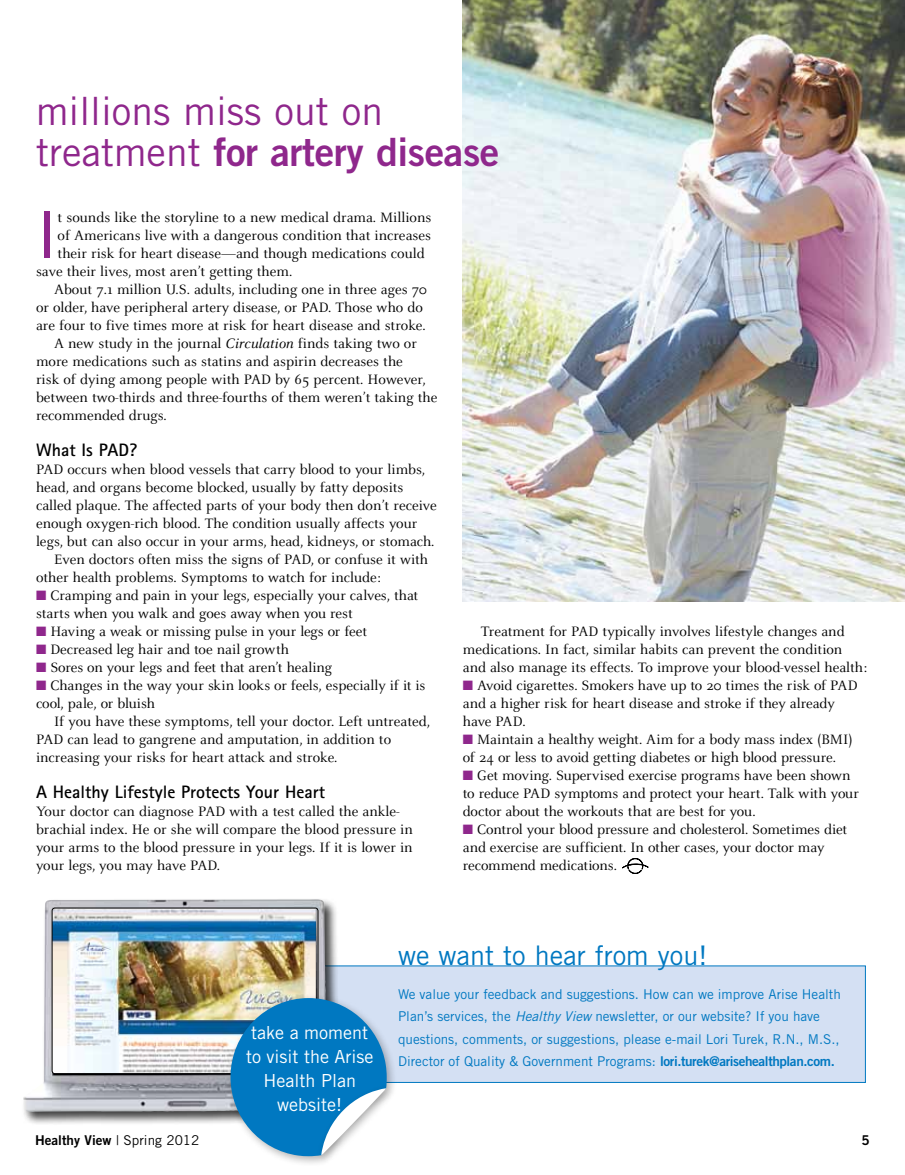
<style>
.page{position:relative;width:905px;height:1175px;background:#fff}
.page>*{position:absolute;margin:0;border:0;box-sizing:border-box;transform-origin:0 0}
.t1{font:64.8px "Trade Gothic LT Std";color:#8f278c}
.t2{font:39px "Trade Gothic LT Std Bd 2";letter-spacing:-.01em;color:#8f278c}
.t3{font:39px "Trade Gothic LT Std";color:#8f278c}
.t4{font:27px "Trade Gothic LT Std";color:#0078c1}
.t5{font:700 18px "Rotis Sans Serif OTF";color:#000}
.t6{font:18px/24px "Trade Gothic LT Std";color:#fff;text-align:center}
.t7{font:15px/18px "Celeste OT";color:#000}
.t8{font:13.5px/22.5px "Trade Gothic LT Std";color:#0078c1}
.t9{font:13.5px "Trade Gothic LT Std Bd 2";color:#000}
.s1{font-family:"Trade Gothic LT Std"}
.s2{font-style:italic}
.s3{color:#8f278c}
.s4{font-family:"Trade Gothic LT Std Bd 2"}
</style>
<div class="page">
<img style="left:463px;top:0;width:441px;height:602px">
<svg style="left:622px;top:858px;width:26px;height:15px"></svg>
<div style="left:136px;top:965px;width:729px;height:117px;background:#d4e0f3"></div>
<div style="left:21px;top:897px;width:343px;height:228px;background:#000;opacity:.75"></div>
<img style="left:23px;top:899px;width:328px;height:213px">
<img style="left:52px;top:909px;width:264px;height:164px">
<div style="left:52px;top:907px;width:266px;height:166px;border:1px solid #000;border-radius:3px"></div>
<div style="left:225px;top:992px;width:172px;height:175px;background:#000;opacity:.3"></div>
<div style="left:317px;top:1083px;width:79px;height:82px;background:#000;opacity:.3"></div>
<svg style="left:230px;top:998px;width:157px;height:158px"></svg>
<h2 class="t3" style="left:36px;top:88px;width:348px">millions miss out on</h2>
<h2 class="t2" style="left:36px;top:128px;width:465px"><span class="s1">treatment</span> for artery disease</h2>
<h1 class="t1" style="left:36px;top:196px;width:23px">I</h1>
<p class="t7" style="left:58px;top:209px;width:375px">t sounds like the storyline to a new medical drama. Millions</p>
<p class="t7" style="left:58px;top:227px;width:375px">of Americans live with a dangerous condition that increases</p>
<p class="t7" style="left:58px;top:245px;width:368px">their risk for heart disease—and though medications could</p>
<p class="t7" style="left:36px;top:263px;width:258px">save their lives, most aren’t getting them.</p>
<p class="t7" style="left:54px;top:281px;width:374px">About 7.1 million U.S. adults, including one in three ages 70</p>
<p class="t7" style="left:36px;top:299px;width:388px">or older, have peripheral artery disease, or PAD. Those who do</p>
<p class="t7" style="left:36px;top:317px;width:391px">are four to five times more at risk for heart disease and stroke.</p>
<p class="t7" style="left:54px;top:335px;width:364px">A new study in the journal <span class="s2">Circulation</span> finds taking two or</p>
<p class="t7" style="left:36px;top:353px;width:368px">more medications such as statins and aspirin decreases the</p>
<p class="t7" style="left:36px;top:371px;width:391px">risk of dying among people with PAD by 65 percent. However,</p>
<p class="t7" style="left:36px;top:389px;width:403px">between two-thirds and three-fourths of them weren’t taking the</p>
<p class="t7" style="left:36px;top:407px;width:132px">recommended drugs.</p>
<p class="t5" style="left:36px;top:439px;width:103px">What Is PAD?</p>
<p class="t7" style="left:36px;top:461px;width:390px">PAD occurs when blood vessels that carry blood to your limbs,</p>
<p class="t7" style="left:36px;top:479px;width:369px">head, and organs become blocked, usually by fatty deposits</p>
<p class="t7" style="left:36px;top:497px;width:402px">called plaque. The affected parts of your body then don’t receive</p>
<p class="t7" style="left:36px;top:515px;width:383px">enough oxygen-rich blood. The condition usually affects your</p>
<p class="t7" style="left:36px;top:533px;width:400px">legs, but can also occur in your arms, head, kidneys, or stomach.</p>
<p class="t7" style="left:54px;top:551px;width:375px">Even doctors often miss the signs of PAD, or confuse it with</p>
<p class="t7" style="left:36px;top:569px;width:347px">other health problems. Symptoms to watch for include:</p>
<p class="t7" style="left:36px;top:587px;width:384px"><span class="s3">■</span> Cramping and pain in your legs, especially your calves, that starts when you walk and goes away when you rest</p>
<p class="t7" style="left:36px;top:623px;width:332px"><span class="s3">■</span> Having a weak or missing pulse in your legs or feet</p>
<p class="t7" style="left:36px;top:641px;width:254px"><span class="s3">■</span> Decreased leg hair and toe nail growth</p>
<p class="t7" style="left:36px;top:659px;width:298px"><span class="s3">■</span> Sores on your legs and feet that aren’t healing</p>
<p class="t7" style="left:36px;top:677px;width:391px"><span class="s3">■</span> Changes in the way your skin looks or feels, especially if it is cool, pale, or bluish</p>
<p class="t7" style="left:36px;top:713px;width:395px;text-indent:18px">If you have these symptoms, tell your doctor. Left untreated,<br>PAD can lead to gangrene and amputation, in addition to increasing your risks for heart attack and stroke.</p>
<p class="t5" style="left:36px;top:781px;width:290px">A Healthy Lifestyle Protects Your Heart</p>
<p class="t7" style="left:36px;top:803px;width:378px">Your doctor can diagnose PAD with a test called the ankle&shy;brachial index. He or she will compare the blood pressure in your arms to the blood pressure in your legs. If it is lower in your legs, you may have PAD.</p>
<p class="t7" style="left:463px;top:623px;width:406px;text-indent:18px">Treatment for PAD typically involves lifestyle changes and medications. In fact, similar habits can prevent the condition and also manage its effects. To improve your blood-vessel health:</p>
<p class="t7" style="left:463px;top:677px;width:396px"><span class="s3">■</span> Avoid cigarettes. Smokers have up to 20 times the risk of PAD and a higher risk for heart disease and stroke if they already have PAD.</p>
<p class="t7" style="left:463px;top:731px;width:391px"><span class="s3">■</span> Maintain a healthy weight. Aim for a body mass index (BMI) of 24 or less to avoid getting diabetes or high blood pressure.</p>
<p class="t7" style="left:463px;top:767px;width:397px"><span class="s3">■</span> Get moving. Supervised exercise programs have been shown to reduce PAD symptoms and protect your heart. Talk with your doctor about the workouts that are best for you.</p>
<p class="t7" style="left:463px;top:821px;width:386px"><span class="s3">■</span> Control your blood pressure and cholesterol. Sometimes diet and exercise are sufficient. In other cases, your doctor may recommend medications.</p>
<p class="t6" style="left:246px;top:1019px;width:129px">take a moment to visit the Arise<br>Health Plan website!</p>
<h3 class="t4" style="left:398px;top:939px;width:311px">we want to hear from you!</h3>
<p class="t8" style="left:398px;top:982px;width:444px">We value your feedback and suggestions. How can we improve Arise Health Plan’s services, the <span class="s2">Healthy View</span> newsletter, or our website? If you have questions, comments, or suggestions, please e-mail Lori Turek, R.N., M.S., Director of Quality &amp; Government Programs: <span class="s4">lori.turek@arisehealthplan.com.</span></p>
<p class="t9" style="left:35px;top:1132px;width:166px">Healthy View <span class="s1">| Spring 2012</span></p>
<p class="t9" style="left:861px;top:1132px;width:10px">5</p>
</div>
